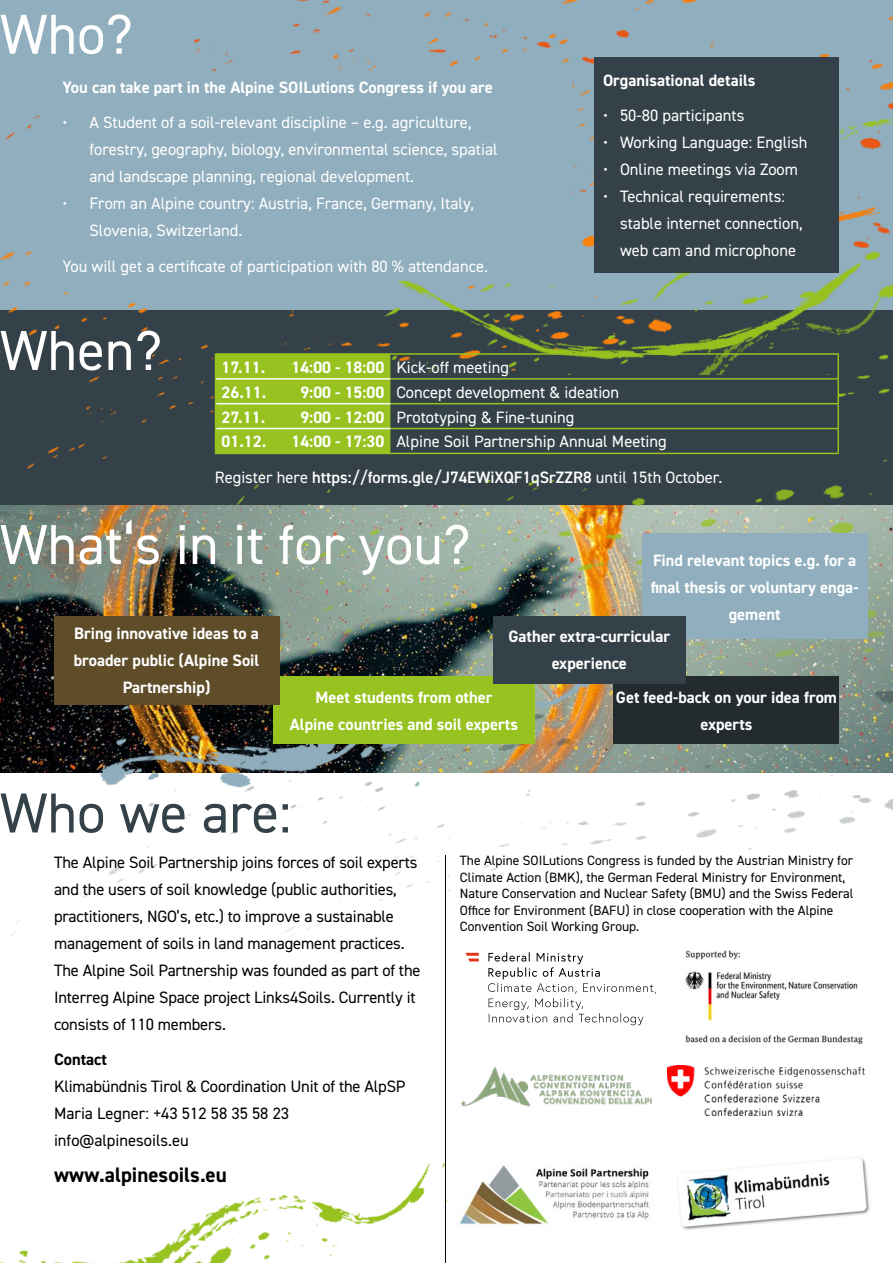
<style>
.page{position:relative;width:893px;height:1263px;background:#fff}
.page>*{position:absolute;margin:0;border:0;box-sizing:border-box;transform-origin:0 0}
.t1{font:56.55px "DIN2014";color:#fff}
.t2{font:56.55px "DIN2014";color:#354148}
.t3{font:700 21px "DIN2014";color:#000}
.t4{font:16.5px/27px "DIN2014";color:#fff}
.t5{font:16.5px/27px "DIN2014";letter-spacing:-.01em;color:#000}
.t6{font:700 16.5px/27px "DIN2014";color:#fff;text-align:center}
.t7{font:600 16.5px "DIN2014";color:#fff}
.t8{font:700 16.5px "DIN2014";color:#000}
.t9{font:13.5px/16.5px "DIN2014";color:#000}
.s1{font-weight:400}
</style>
<div class="page">
<img style="left:0;top:1022px;width:448px;height:241px">
<img style="left:0;top:506px;width:45px;height:185px">
<div style="left:0;top:0;width:154px;height:137px;background:#90aebd"></div>
<img style="left:0;top:137px;width:210px;height:350px">
<img style="left:210px;top:281px;width:100px;height:141px">
<img style="left:45px;top:439px;width:848px;height:252px">
<div style="left:154px;top:0;width:495px;height:124px;background:#90aebd"></div>
<img style="left:54px;top:422px;width:588px;height:600px">
<div style="left:649px;top:0;width:244px;height:124px;background:#90aebd"></div>
<img style="left:310px;top:124px;width:583px;height:356px">
<div style="left:54px;top:71px;width:517px;height:210px;background:#90aebd"></div>
<img style="left:0;top:691px;width:893px;height:293px">
<hr style="left:445px;top:855px;width:1px;height:408px;background:#000">
<img style="left:512px;top:137px;width:381px;height:433px">
<div style="left:339px;top:375px;width:499px;height:105px;background:#354148"></div>
<div style="left:642px;top:533px;width:225px;height:106px;background:#90aebd"></div>
<div style="left:614px;top:676px;width:225px;height:67px;background:#232b2f"></div>
<div style="left:273px;top:676px;width:262px;height:67px;background:#97c21f"></div>
<div style="left:54px;top:616px;width:225px;height:88px;background:#5e4d28"></div>
<div style="left:493px;top:616px;width:193px;height:67px;background:#354148"></div>
<div style="left:594px;top:57px;width:245px;height:215px;background:#354148"></div>
<img style="left:677px;top:1157px;width:193px;height:73px">
<svg style="left:488px;top:952px;width:167px;height:73px"></svg>
<svg style="left:465px;top:953px;width:14px;height:8px"></svg>
<img style="left:459px;top:1165px;width:190px;height:60px">
<img style="left:668px;top:950px;width:198px;height:94px">
<img style="left:461px;top:1066px;width:191px;height:41px">
<img style="left:668px;top:1066px;width:198px;height:49px">
<hr style="left:215px;top:353px;width:175px;height:2px;background:#97c21f">
<hr style="left:390px;top:353px;width:449px;height:2px;background:#97c21f">
<hr style="left:837px;top:355px;width:2px;height:23px;background:#97c21f">
<hr style="left:390px;top:378px;width:449px;height:2px;background:#97c21f">
<hr style="left:837px;top:380px;width:2px;height:23px;background:#97c21f">
<hr style="left:390px;top:403px;width:449px;height:1px;background:#97c21f">
<hr style="left:837px;top:404px;width:2px;height:24px;background:#97c21f">
<hr style="left:837px;top:429px;width:2px;height:24px;background:#97c21f">
<hr style="left:390px;top:428px;width:449px;height:1px;background:#97c21f">
<hr style="left:390px;top:453px;width:449px;height:1px;background:#97c21f">
<svg style="left:215px;top:354px;width:175px;height:99px;background:#9bc429"></svg>
<hr style="left:215px;top:453px;width:175px;height:1px;background:#97c21f">
<h1 class="t1" style="left:0;top:-1px;width:134px">Who?</h1>
<p class="t6" style="left:63px;top:73px;width:432px">You can take part in the Alpine SOILutions Congress if you are</p>
<p class="t4" style="left:90px;top:109px;width:410px;text-indent:-27px">• A Student of a soil-relevant discipline – e.g. agriculture, forestry, geography, biology, environmental science, spatial and landscape planning, regional development.</p>
<p class="t4" style="left:90px;top:190px;width:386px;text-indent:-27px">• From an Alpine country: Austria, France, Germany, Italy,<br>Slovenia, Switzerland.</p>
<p class="t4" style="left:63px;top:252px;width:427px">You will get a certificate of participation with 80 % attendance.</p>
<p class="t6" style="left:603px;top:66px;width:154px">Organisational details</p>
<p class="t4" style="left:603px;top:102px;width:143px">• 50-80 participants</p>
<p class="t4" style="left:603px;top:129px;width:206px">• Working Language: English</p>
<p class="t4" style="left:603px;top:156px;width:197px">• Online meetings via Zoom</p>
<p class="t4" style="left:620px;top:183px;width:184px;text-indent:-17px">• Technical requirements: stable internet connection, web cam and microphone</p>
<h1 class="t1" style="left:0;top:315px;width:164px">When?</h1>
<p class="t6" style="left:222px;top:353px;width:45px">17.11.</p>
<p class="t6" style="left:291px;top:353px;width:94px">14:00 - 18:00</p>
<p class="t4" style="left:396px;top:353px;width:114px">Kick-off meeting</p>
<p class="t6" style="left:222px;top:378px;width:46px">26.11.</p>
<p class="t6" style="left:300px;top:378px;width:86px">9:00 - 15:00</p>
<p class="t4" style="left:396px;top:378px;width:224px">Concept development &amp; ideation</p>
<p class="t6" style="left:222px;top:403px;width:45px">27.11.</p>
<p class="t6" style="left:300px;top:403px;width:86px">9:00 - 12:00</p>
<p class="t4" style="left:396px;top:403px;width:180px">Prototyping &amp; Fine-tuning</p>
<p class="t6" style="left:222px;top:428px;width:46px">01.12.</p>
<p class="t6" style="left:291px;top:428px;width:94px">14:00 - 17:30</p>
<p class="t4" style="left:396px;top:428px;width:272px">Alpine Soil Partnership Annual Meeting</p>
<p class="t7" style="left:215px;top:466px;width:509px"><span class="s1">Register here</span> https://forms.gle/J74EWiXQF1qSrZZR8 <span class="s1">until 15th October.</span></p>
<h1 class="t1" style="left:0;top:509px;width:472px">What‘s in it for you?</h1>
<p class="t6" style="left:651px;top:546px;width:209px">Find relevant topics e.g. for a final thesis or voluntary enga&shy;gement</p>
<p class="t6" style="left:74px;top:620px;width:187px">Bring innovative ideas to a broader public (Alpine Soil<br>Partnership)</p>
<p class="t6" style="left:508px;top:623px;width:163px">Gather extra-curricular experience</p>
<p class="t6" style="left:616px;top:683px;width:223px">Get feed-back on your idea from experts</p>
<p class="t6" style="left:290px;top:683px;width:230px">Meet students from other<br>Alpine countries and soil experts</p>
<h1 class="t2" style="left:0;top:778px;width:293px">Who we are:</h1>
<p class="t5" style="left:54px;top:848px;width:368px">The Alpine Soil Partnership joins forces of soil experts and the users of soil knowledge (public authorities, practitioners, NGO’s, etc.) to improve a sustainable management of soils in land management practices.<br>The Alpine Soil Partnership was founded as part of the Interreg Alpine Space project Links4Soils. Currently it consists of 110 members.</p>
<h2 class="t8" style="left:54px;top:1048px;width:55px">Contact</h2>
<p class="t5" style="left:54px;top:1073px;width:353px">Klimabündnis Tirol &amp; Coordination Unit of the AlpSP</p>
<p class="t5" style="left:54px;top:1100px;width:237px">Maria Legner: +43 512 58 35 58 23 info@alpinesoils.eu</p>
<p class="t3" style="left:54px;top:1160px;width:174px">www.alpinesoils.eu</p>
<p class="t9" style="left:460px;top:852px;width:395px">The Alpine SOILutions Congress is funded by the Austrian Ministry for Climate Action (BMK), the German Federal Ministry for Environment, Nature Conservation and Nuclear Safety (BMU) and the Swiss Federal Office for Environment (BAFU) in close cooperation with the Alpine Convention Soil Working Group.</p>
</div>
